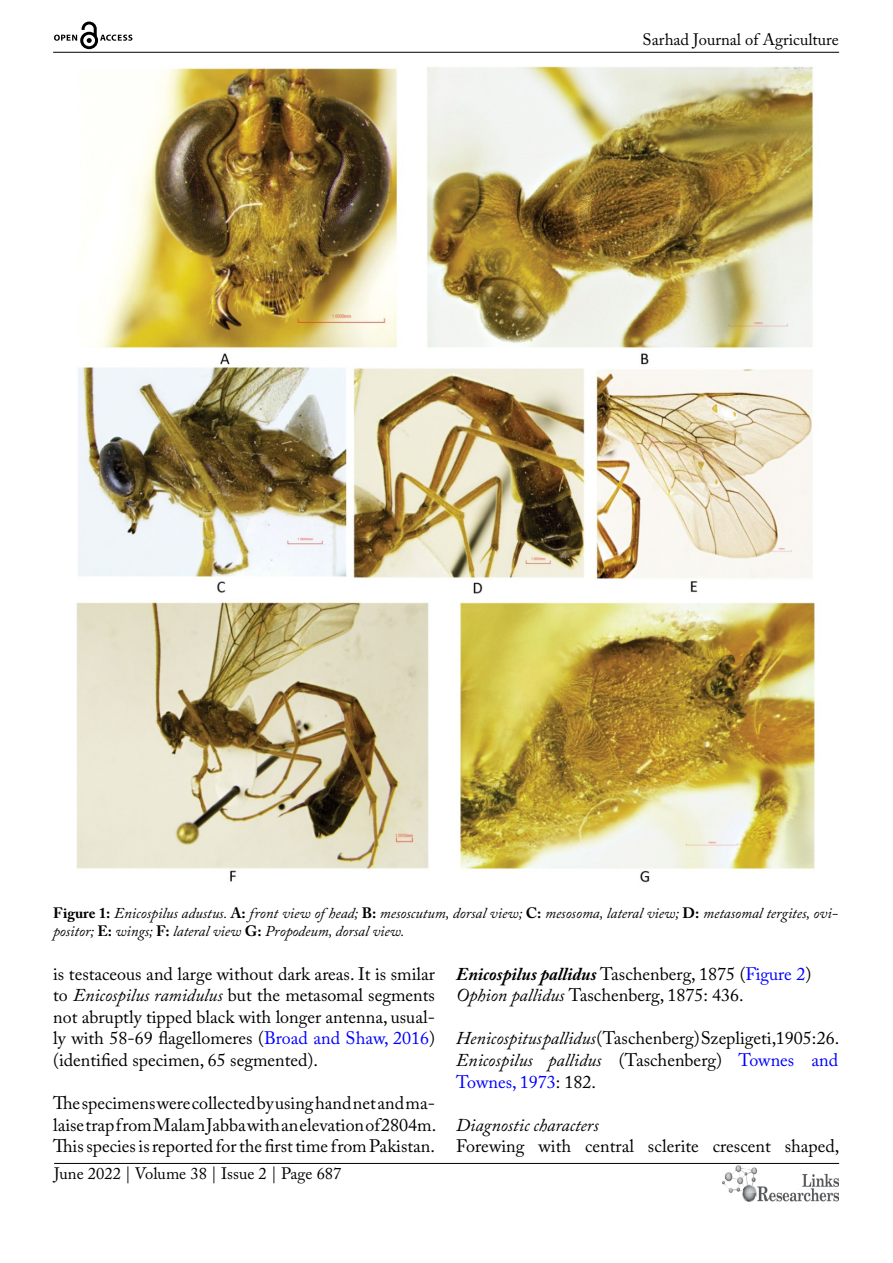
<style>
.page{position:relative;width:893px;height:1263px;background:#fff}
.page>*{position:absolute;margin:0;border:0;box-sizing:border-box;transform-origin:0 0}
.t1{font:18px/21.6px "Adobe Caslon Pro";color:#000;text-align:justify}
.t2{font:italic 18px "Adobe Caslon Pro";color:#000}
.t3{font:16.5px "Adobe Caslon Pro";color:#000}
.t4{font:italic 15px/18px "Adobe Caslon Pro";color:#000}
.s1{font-weight:700;font-style:normal}
.s2{font-style:italic}
.s3{color:#00f}
.s4{font-weight:700;font-style:italic}
</style>
<div class="page">
<hr style="left:53px;top:52px;width:786px;height:1px;background:#000">
<hr style="left:54px;top:1163px;width:785px;height:1px;background:#000">
<img style="left:722px;top:1166px;width:117px;height:36px">
<svg style="left:54px;top:22px;width:78px;height:27px"></svg>
<img style="left:76px;top:66px;width:740px;height:817px">
<p class="t3" style="left:643px;top:30px;width:198px">Sarhad Journal of Agriculture</p>
<p class="t4" style="left:53px;top:904px;width:786px"><span class="s1">Figure 1:</span> Enicospilus adustus. <span class="s1">A:</span> front view of head; <span class="s1">B:</span> mesoscutum, dorsal view; <span class="s1">C:</span> mesosoma, lateral view; <span class="s1">D:</span> metasomal tergites, ovi&shy;positor; <span class="s1">E:</span> wings; <span class="s1">F:</span> lateral view <span class="s1">G:</span> Propodeum, dorsal view.</p>
<p class="t1" style="left:53px;top:962px;width:383px">is testaceous and large without dark areas. It is smilar to <span class="s2">Enicospilus ramidulus</span> but the metasomal segments not abruptly tipped black with longer antenna, usual&shy;ly with 58-69 flagellomeres (<span class="s3">Broad and Shaw, 2016</span>) (identified specimen, 65 segmented).</p>
<p class="t1" style="left:53px;top:1092px;width:385px">The specimens were collected by using hand net and ma&shy;laise trap from Malam Jabba with an elevation of 2804m.<br>This species is reported for the first time from Pakistan.</p>
<p class="t1" style="left:456px;top:962px;width:357px"><span class="s4">Enicospilus pallidus</span> Taschenberg, 1875 (<span class="s3">Figure 2</span>)<br><span class="s2">Ophion pallidus</span> Taschenberg, 1875: 436.</p>
<p class="t1" style="left:456px;top:1027px;width:384px"><span class="s2">Henicospitus pallidus</span> (Taschenberg) Szepligeti, 1905: 26.<br><span class="s2">Enicospilus pallidus</span> (Taschenberg) <span class="s3">Townes and Townes, 1973</span>: 182.</p>
<p class="t2" style="left:456px;top:1114px;width:144px">Diagnostic characters</p>
<p class="t1" style="left:456px;top:1135px;width:385px">Forewing with central sclerite crescent shaped,</p>
<p class="t3" style="left:54px;top:1164px;width:289px">June 2022 | Volume 38 | Issue 2 | Page 687</p>
</div>
